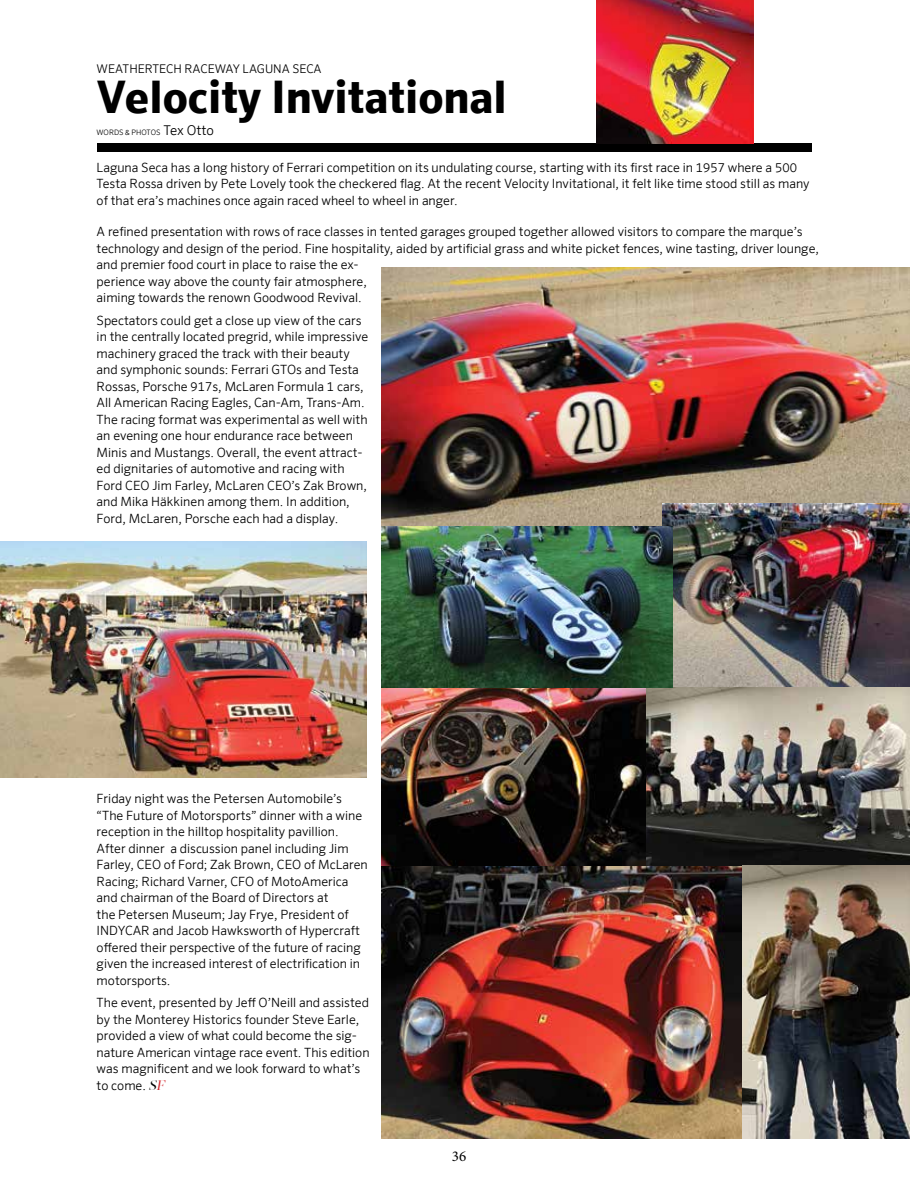
<style>
.page{position:relative;width:918px;height:1188px;background:#fff}
.page>*{position:absolute;margin:0;border:0;box-sizing:border-box;transform-origin:0 0}
.t1{font:700 45px "Sero Offc";color:#000}
.t2{font:15px "Minion Pro";color:#000}
.t3{font:300 12.75px/16.5px "Sero Offc";color:#000}
.t4{font:300 12px "Sero Offc";color:#000}
.t5{font:300 7.5px "Sero Offc";color:#000}
.s1{font-size:13.5px}
.s2{font-family:"Silver South Serif";font-weight:400;font-style:italic;font-size:12px}
.s3{font-family:"Silver South Serif";font-weight:400;font-style:italic;font-size:12px;color:#d2232a}
</style>
<div class="page">
<img style="left:381px;top:267px;width:528px;height:259px">
<img style="left:381px;top:865px;width:361px;height:274px">
<div style="left:97px;top:144px;width:714px;height:8px;background:#000"></div>
<img style="left:0;top:541px;width:366px;height:237px">
<img style="left:663px;top:504px;width:246px;height:184px">
<img style="left:381px;top:688px;width:528px;height:177px">
<img style="left:742px;top:865px;width:167px;height:274px">
<img style="left:596px;top:0;width:157px;height:144px">
<img style="left:381px;top:526px;width:291px;height:162px">
<p class="t4" style="left:97px;top:62px;width:227px">WEATHERTECH RACEWAY LAGUNA SECA</p>
<h1 class="t1" style="left:97px;top:72px;width:412px">Velocity Invitational</h1>
<p class="t5" style="left:97px;top:128px;width:119px">WORDS &amp; PHOTOS <span class="s1">Tex Otto</span></p>
<p class="t3" style="left:97px;top:159px;width:714px">Laguna Seca has a long history of Ferrari competition on its undulating course, starting with its first race in 1957 where a 500<br>Testa Rossa driven by Pete Lovely took the checkered flag. At the recent Velocity Invitational, it felt like time stood still as many of that era’s machines once again raced wheel to wheel in anger.</p>
<p class="t3" style="left:97px;top:224px;width:724px">A refined presentation with rows of race classes in tented garages grouped together allowed visitors to compare the marque’s technology and design of the period. Fine hospitality, aided by artificial grass and white picket fences, wine tasting, driver lounge, and premier food court in place to raise the ex-<br>perience way above the county fair atmosphere,<br>aiming towards the renown Goodwood Revival.</p>
<p class="t3" style="left:97px;top:312px;width:273px">Spectators could get a close up view of the cars in the centrally located pregrid, while impressive machinery graced the track with their beauty and symphonic sounds: Ferrari GTOs and Testa Rossas, Porsche 917s, McLaren Formula 1 cars, All American Racing Eagles, Can-Am, Trans-Am.<br>The racing format was experimental as well with an evening one hour endurance race between Minis and Mustangs. Overall, the event attract&shy;ed dignitaries of automotive and racing with Ford CEO Jim Farley, McLaren CEO’s Zak Brown, and Mika Häkkinen among them. In addition, Ford, McLaren, Porsche each had a display.</p>
<p class="t3" style="left:97px;top:791px;width:273px">Friday night was the Petersen Automobile’s “The Future of Motorsports” dinner with a wine reception in the hilltop hospitality pavillion.<br>After dinner a discussion panel including Jim Farley, CEO of Ford; Zak Brown, CEO of McLaren Racing; Richard Varner, CFO of MotoAmerica and chairman of the Board of Directors at<br>the Petersen Museum; Jay Frye, President of INDYCAR and Jacob Hawksworth of Hypercraft offered their perspective of the future of racing given the increased interest of electrification in motorsports.</p>
<p class="t3" style="left:97px;top:995px;width:274px">The event, presented by Jeff O’Neill and assisted by the Monterey Historics founder Steve Earle, provided a view of what could become the sig&shy;nature American vintage race event. This edition was magnificent and we look forward to what’s to come. <span class="s2">S</span><span class="s3">F</span></p>
<p class="t2" style="left:452px;top:1146px;width:16px">36</p>
</div>
